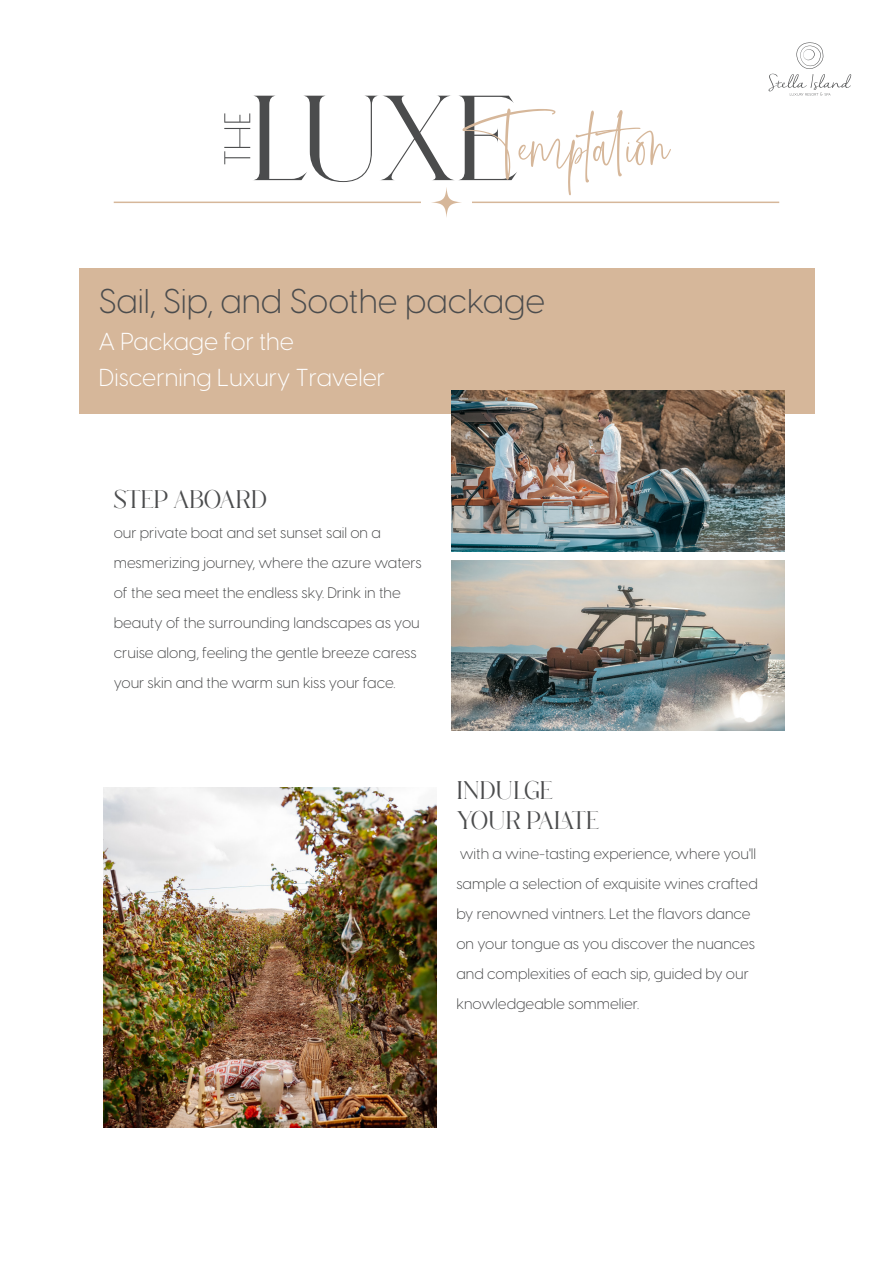
<style>
.page{position:relative;width:893px;height:1263px;background:#fff}
.page>*{position:absolute;margin:0;border:0;box-sizing:border-box;transform-origin:0 0}
.t1{font:54.45px "Gonestone Signature";color:#d6b79a}
.t2{font:300 33.75px "Visby CF";color:#4b4c4d}
.t3{font:25.5px "Hallenger Serif Font";letter-spacing:-.015em;color:#4b4c4d}
.t4{font:300 24.15px "Visby CF";color:#fff}
.t5{font:300 15px/30px "Visby CF";color:#464748}
</style>
<div class="page">
<div style="left:79px;top:268px;width:735px;height:146px;background:#d6b79a"></div>
<img style="left:452px;top:390px;width:332px;height:161px">
<img style="left:451px;top:560px;width:333px;height:170px">
<img style="left:104px;top:787px;width:332px;height:340px">
<svg style="left:224px;top:96px;width:293px;height:121px"></svg>
<hr style="left:472px;top:202px;width:307px;height:1px;background:#d6b79a">
<hr style="left:114px;top:202px;width:307px;height:1px;background:#d6b79a">
<svg style="left:769px;top:42px;width:82px;height:54px"></svg>
<p class="t1" style="left:495px;top:120px;width:179px">Temptation</p>
<p class="t2" style="left:99px;top:281px;width:448px">Sail, Sip, and Soothe package</p>
<p class="t4" style="left:99px;top:327px;width:197px">A Package for the</p>
<p class="t4" style="left:99px;top:363px;width:288px">Discerning Luxury Traveler</p>
<p class="t3" style="left:114px;top:483px;width:154px">STEP ABOARD</p>
<p class="t5" style="left:114px;top:518px;width:310px">our private boat and set sunset sail on a mesmerizing journey, where the azure waters of the sea meet the endless sky. Drink in the beauty of the surrounding landscapes as you cruise along, feeling the gentle breeze caress your skin and the warm sun kiss your face.</p>
<p class="t3" style="left:456px;top:774px;width:98px">INDULGE</p>
<p class="t3" style="left:456px;top:804px;width:145px">YOUR PALATE</p>
<p class="t5" style="left:456px;top:839px;width:303px">with a wine-tasting experience, where you'll sample a selection of exquisite wines crafted by renowned vintners. Let the flavors dance on your tongue as you discover the nuances and complexities of each sip, guided by our knowledgeable sommelier.</p>
</div>
